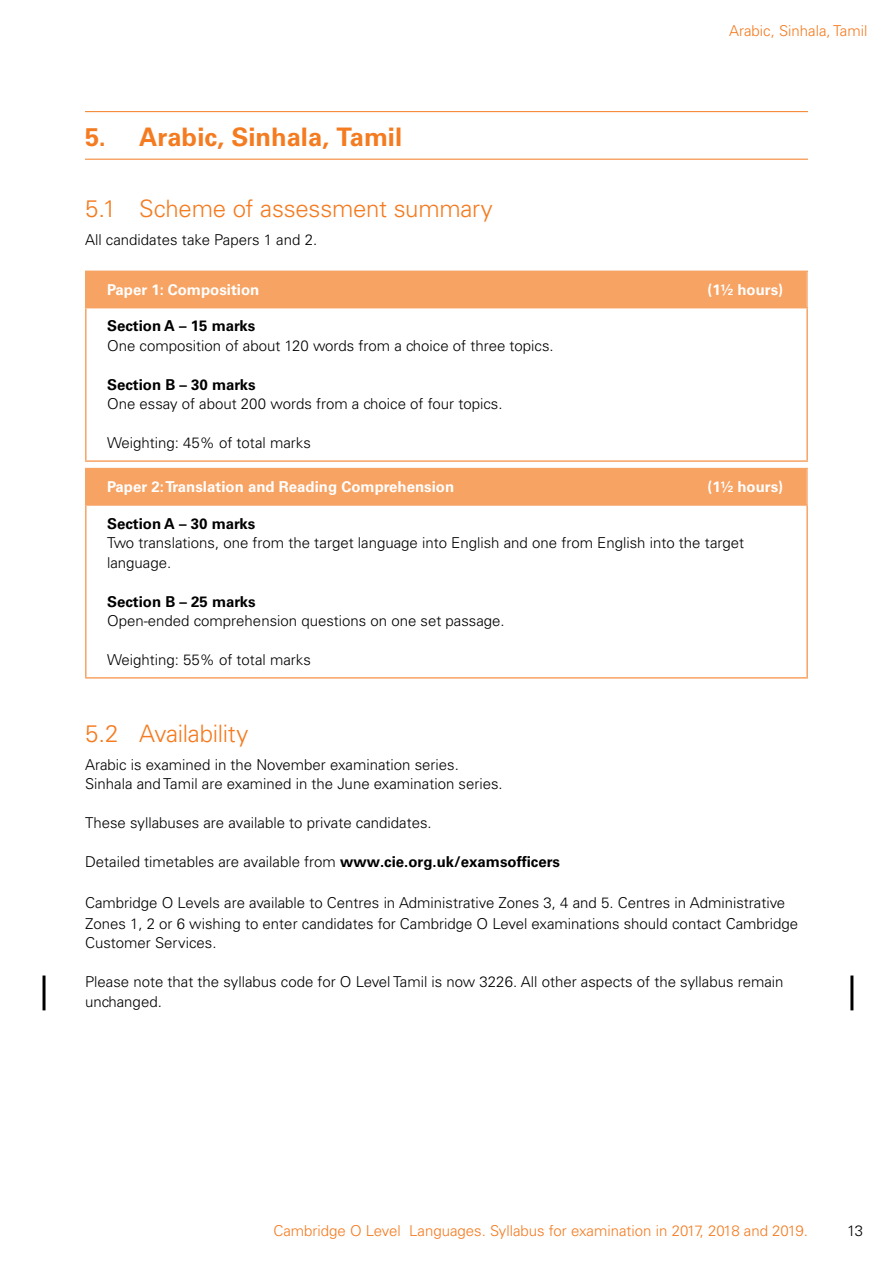
<style>
.page{position:relative;width:893px;height:1263px;background:#fff}
.page>*{position:absolute;margin:0;border:0;box-sizing:border-box;transform-origin:0 0}
.t1{font:700 25.5px "Univers LT Std";color:#f47b20}
.t2{font:300 24px "Univers LT Std";letter-spacing:-.01em;color:#f47b20}
.t3{font:300 15px/19.5px "Univers LT Std";color:#000}
.t4{font:300 15px "Univers LT Std";color:#f47b20}
.t5{font:700 15px "Univers LT Std";color:#fff}
.t6{font:700 15px "Univers LT Std";color:#000}
.s1{font-weight:700}
</style>
<div class="page">
<hr style="left:85px;top:111px;width:723px;height:1px;background:#f47b20">
<hr style="left:85px;top:159px;width:723px;height:1px;background:#f47b20">
<div style="left:86px;top:271px;width:721px;height:37px;background:#f7a363"></div>
<hr style="left:85px;top:271px;width:723px;height:1px;background:#f7a363">
<hr style="left:85px;top:272px;width:2px;height:35px;background:#f7a363">
<hr style="left:806px;top:272px;width:2px;height:35px;background:#fabd8f">
<hr style="left:85px;top:307px;width:723px;height:1px;background:#f7a363">
<hr style="left:85px;top:308px;width:2px;height:152px;background:#f7a363">
<hr style="left:806px;top:308px;width:2px;height:152px;background:#f7a363">
<hr style="left:85px;top:460px;width:723px;height:2px;background:#f7a363">
<div style="left:86px;top:469px;width:721px;height:36px;background:#f7a363"></div>
<hr style="left:85px;top:468px;width:723px;height:1px;background:#f7a363">
<hr style="left:85px;top:469px;width:2px;height:35px;background:#f7a363">
<hr style="left:806px;top:469px;width:2px;height:35px;background:#fabd8f">
<hr style="left:85px;top:504px;width:723px;height:2px;background:#f7a363">
<hr style="left:85px;top:506px;width:2px;height:171px;background:#f7a363">
<hr style="left:806px;top:506px;width:2px;height:171px;background:#f7a363">
<hr style="left:85px;top:677px;width:723px;height:2px;background:#f7a363">
<hr style="left:43px;top:975px;width:3px;height:35px;background:#000">
<hr style="left:850px;top:975px;width:3px;height:35px;background:#000">
<h1 class="t1" style="left:85px;top:127px;width:319px">5. arabic, Sinhala, Tamil</h1>
<p class="t4" style="left:729px;top:25px;width:140px">Arabic, Sinhala, Tamil</p>
<h2 class="t2" style="left:85px;top:199px;width:409px">5.1 Scheme of assessment summary</h2>
<p class="t3" style="left:85px;top:231px;width:234px">All candidates take Papers 1 and 2.</p>
<p class="t5" style="left:107px;top:284px;width:154px">Paper 1: Composition</p>
<p class="t5" style="left:707px;top:284px;width:77px">(1½ hours)</p>
<p class="t6" style="left:107px;top:320px;width:150px">Section a – 15 marks</p>
<p class="t3" style="left:107px;top:337px;width:448px">One composition of about 120 words from a choice of three topics.</p>
<p class="t6" style="left:107px;top:378px;width:150px">Section b – 30 marks</p>
<p class="t3" style="left:107px;top:395px;width:397px">One essay of about 200 words from a choice of four topics.</p>
<p class="t3" style="left:107px;top:434px;width:205px">Weighting: 45% of total marks</p>
<p class="t5" style="left:107px;top:481px;width:349px">Paper 2: Translation and Reading Comprehension</p>
<p class="t5" style="left:707px;top:481px;width:77px">(1½ hours)</p>
<p class="t6" style="left:107px;top:517px;width:150px">Section a – 30 marks</p>
<p class="t3" style="left:107px;top:534px;width:639px">Two translations, one from the target language into English and one from English into the target language.</p>
<p class="t6" style="left:107px;top:595px;width:150px">Section b – 25 marks</p>
<p class="t3" style="left:107px;top:612px;width:399px">Open-ended comprehension questions on one set passage.</p>
<p class="t3" style="left:107px;top:651px;width:205px">Weighting: 55% of total marks</p>
<h2 class="t2" style="left:85px;top:724px;width:165px">5.2 Availability</h2>
<p class="t3" style="left:85px;top:756px;width:419px">Arabic is examined in the November examination series.<br>Sinhala and Tamil are examined in the June examination series.</p>
<p class="t3" style="left:85px;top:814px;width:348px">These syllabuses are available to private candidates.</p>
<p class="t3" style="left:85px;top:853px;width:477px">Detailed timetables are available from <span class="s1">www.cie.org.uk/examsofficers</span></p>
<p class="t3" style="left:85px;top:893px;width:715px;line-height:21px">Cambridge O Levels are available to Centres in Administrative Zones 3, 4 and 5. Centres in Administrative<br>Zones 1, 2 or 6 wishing to enter candidates for Cambridge O Level examinations should contact Cambridge</p>
<p class="t3" style="left:85px;top:934px;width:133px">Customer Services.</p>
<p class="t3" style="left:85px;top:973px;width:700px">Please note that the syllabus code for O Level Tamil is now 3226. All other aspects of the syllabus remain unchanged.</p>
<p class="t4" style="left:273px;top:1224px;width:536px">Cambridge O Level Languages. Syllabus for examination in 2017, 2018 and 2019.</p>
<p class="t3" style="left:847px;top:1222px;width:17px">13</p>
</div>
